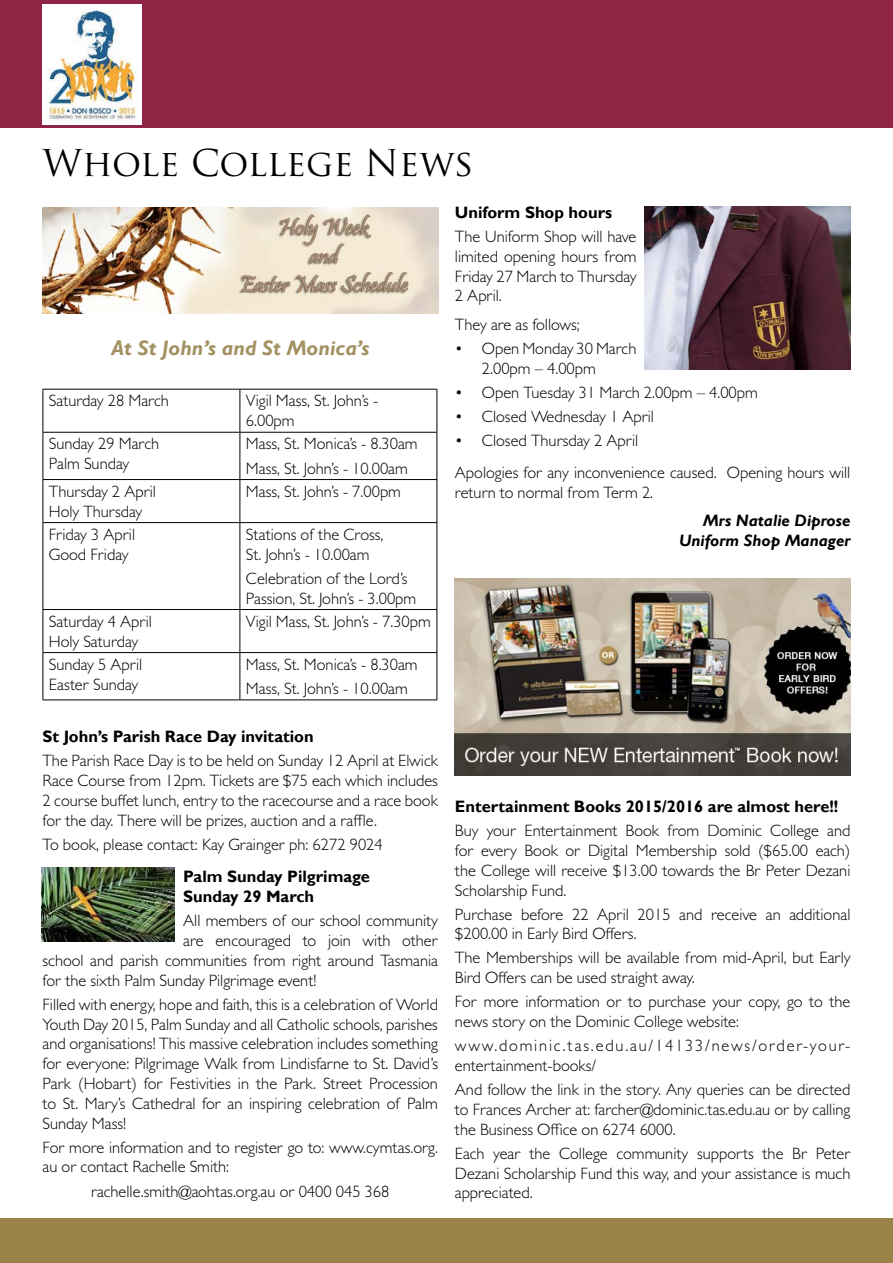
<style>
.page{position:relative;width:893px;height:1263px;background:#fff}
.page>*{position:absolute;margin:0;border:0;box-sizing:border-box;transform-origin:0 0}
.t1{font:36px "Trajan Pro";color:#000}
.t2{font:italic 700 21px "Gill Sans";color:#a39161}
.t3{font:300 16.5px/19.8px "Gill Sans MT Std";color:#000}
.t4{font:700 16.5px/19.8px "Gill Sans";color:#000}
.t5{font:300 16.5px/19.8px "Gill Sans MT Std";letter-spacing:.11em;color:#000}
.t6{font:italic 700 16.5px/19.8px "Gill Sans";color:#000;text-align:right}
</style>
<div class="page">
<div style="left:0;top:1px;width:893px;height:127px;background:#902445"></div>
<div style="left:0;top:1218px;width:893px;height:45px;background:#9a8348"></div>
<img style="left:43px;top:5px;width:98px;height:119px">
<hr style="left:43px;top:390px;width:1px;height:42px;background:#000">
<hr style="left:437px;top:390px;width:1px;height:42px;background:#000">
<hr style="left:43px;top:432px;width:197px;height:1px;background:#000">
<hr style="left:43px;top:433px;width:1px;height:46px;background:#000">
<hr style="left:240px;top:432px;width:197px;height:1px;background:#000">
<hr style="left:437px;top:433px;width:1px;height:46px;background:#000">
<hr style="left:43px;top:479px;width:197px;height:1px;background:#000">
<hr style="left:43px;top:480px;width:1px;height:42px;background:#000">
<hr style="left:240px;top:479px;width:197px;height:1px;background:#000">
<hr style="left:437px;top:480px;width:1px;height:42px;background:#000">
<hr style="left:43px;top:522px;width:197px;height:1px;background:#000">
<hr style="left:43px;top:523px;width:1px;height:86px;background:#000">
<hr style="left:240px;top:522px;width:197px;height:1px;background:#000">
<hr style="left:437px;top:523px;width:1px;height:86px;background:#000">
<hr style="left:43px;top:609px;width:197px;height:1px;background:#000">
<hr style="left:43px;top:610px;width:1px;height:42px;background:#000">
<hr style="left:240px;top:609px;width:197px;height:1px;background:#000">
<hr style="left:437px;top:610px;width:1px;height:42px;background:#000">
<hr style="left:43px;top:652px;width:197px;height:1px;background:#000">
<hr style="left:43px;top:653px;width:1px;height:46px;background:#000">
<hr style="left:240px;top:652px;width:197px;height:1px;background:#000">
<hr style="left:437px;top:653px;width:1px;height:46px;background:#000">
<hr style="left:43px;top:389px;width:197px;height:1px;background:#000">
<hr style="left:240px;top:389px;width:197px;height:1px;background:#000">
<hr style="left:240px;top:390px;width:1px;height:42px;background:#000">
<hr style="left:240px;top:433px;width:1px;height:46px;background:#000">
<hr style="left:240px;top:480px;width:1px;height:42px;background:#000">
<hr style="left:240px;top:523px;width:1px;height:86px;background:#000">
<hr style="left:240px;top:610px;width:1px;height:42px;background:#000">
<hr style="left:240px;top:653px;width:1px;height:46px;background:#000">
<hr style="left:43px;top:699px;width:197px;height:1px;background:#000">
<hr style="left:240px;top:699px;width:197px;height:1px;background:#000">
<img style="left:43px;top:207px;width:395px;height:107px">
<img style="left:455px;top:579px;width:395px;height:196px">
<img style="left:645px;top:206px;width:205px;height:164px">
<img style="left:41px;top:867px;width:134px;height:74px">
<h1 class="t1" style="left:43px;top:140px;width:433px">Whole College News</h1>
<p class="t2" style="left:111px;top:335px;width:260px">At St John’s and St Monica’s</p>
<p class="t3" style="left:49px;top:391px;width:121px">Saturday 28 March</p>
<p class="t3" style="left:246px;top:391px;width:134px">Vigil Mass, St. John’s -<br>6.00pm</p>
<p class="t3" style="left:49px;top:434px;width:112px">Sunday 29 March<br>Palm Sunday</p>
<p class="t3" style="left:246px;top:432px;width:173px;line-height:24px">Mass, St. Monica’s - 8.30am<br>Mass, St. John’s - 10.00am</p>
<p class="t3" style="left:49px;top:481px;width:109px">Thursday 2 April<br>Holy Thursday</p>
<p class="t3" style="left:246px;top:481px;width:157px">Mass, St. John’s - 7.00pm</p>
<p class="t3" style="left:49px;top:524px;width:88px">Friday 3 April<br>Good Friday</p>
<p class="t3" style="left:246px;top:524px;width:139px">Stations of the Cross,<br>St. John’s - 10.00am</p>
<p class="t3" style="left:246px;top:568px;width:172px">Celebration of the Lord’s<br>Passion, St. John’s - 3.00pm</p>
<p class="t3" style="left:49px;top:611px;width:105px">Saturday 4 April<br>Holy Saturday</p>
<p class="t3" style="left:246px;top:611px;width:186px">Vigil Mass, St. John’s - 7.30pm</p>
<p class="t3" style="left:49px;top:654px;width:95px">Sunday 5 April<br>Easter Sunday</p>
<p class="t3" style="left:246px;top:652px;width:173px;line-height:24px">Mass, St. Monica’s - 8.30am<br>Mass, St. John’s - 10.00am</p>
<p class="t4" style="left:43px;top:727px;width:273px">St John’s Parish Race Day invitation</p>
<p class="t3" style="left:43px;top:751px;width:397px;text-align:justify">The Parish Race Day is to be held on Sunday 12 April at Elwick Race Course from 12pm. Tickets are $75 each which includes 2 course buffet lunch, entry to the racecourse and a race book for the day. There will be prizes, auction and a raffle.</p>
<p class="t3" style="left:43px;top:834px;width:342px">To book, please contact: Kay Grainger ph: 6272 9024</p>
<p class="t4" style="left:183px;top:867px;width:188px">Palm Sunday Pilgrimage<br>Sunday 29 March</p>
<p class="t3" style="left:183px;top:910px;width:256px">All members of our school community</p>
<p class="t3" style="left:183px;top:930px;width:256px">are encouraged to join with other</p>
<p class="t3" style="left:43px;top:950px;width:397px">school and parish communities from right around Tasmania</p>
<p class="t3" style="left:43px;top:970px;width:275px">for the sixth Palm Sunday Pilgrimage event!</p>
<p class="t3" style="left:43px;top:994px;width:397px;text-align:justify">Filled with energy, hope and faith, this is a celebration of World Youth Day 2015, Palm Sunday and all Catholic schools, parishes and organisations! This massive celebration includes something for everyone: Pilgrimage Walk from Lindisfarne to St. David’s Park (Hobart) for Festivities in the Park. Street Procession to St. Mary’s Cathedral for an inspiring celebration of Palm Sunday Mass!</p>
<p class="t3" style="left:43px;top:1137px;width:397px">For more information and to register go to: www.cymtas.org. au or contact Rachelle Smith:</p>
<p class="t3" style="left:91px;top:1181px;width:300px">rachelle.smith@aohtas.org.au or 0400 045 368</p>
<p class="t4" style="left:455px;top:203px;width:159px">Uniform Shop hours</p>
<p class="t3" style="left:455px;top:226px;width:183px;text-align:justify">The Uniform Shop will have limited opening hours from Friday 27 March to Thursday 2 April.</p>
<p class="t3" style="left:455px;top:314px;width:126px">They are as follows;</p>
<p class="t3" style="left:482px;top:338px;width:156px;text-indent:-27px">• Open Monday 30 March<br>2.00pm – 4.00pm</p>
<p class="t3" style="left:455px;top:382px;width:304px">• Open Tuesday 31 March 2.00pm – 4.00pm</p>
<p class="t3" style="left:455px;top:406px;width:201px">• Closed Wednesday 1 April</p>
<p class="t3" style="left:455px;top:424px;width:397px;line-height:32.5px">• Closed Thursday 2 April<br>Apologies for any inconvenience caused. Opening hours will</p>
<p class="t3" style="left:455px;top:482px;width:200px">return to normal from Term 2.</p>
<p class="t6" style="left:679px;top:511px;width:173px">Mrs Natalie Diprose<br>Uniform Shop Manager</p>
<p class="t4" style="left:455px;top:797px;width:385px">Entertainment Books 2015/2016 are almost here!!</p>
<p class="t3" style="left:455px;top:820px;width:397px;text-align:justify">Buy your Entertainment Book from Dominic College and for every Book or Digital Membership sold ($65.00 each) the College will receive $13.00 towards the Br Peter Dezani Scholarship Fund.</p>
<p class="t3" style="left:455px;top:904px;width:397px">Purchase before 22 April 2015 and receive an additional $200.00 in Early Bird Offers.</p>
<p class="t3" style="left:455px;top:948px;width:397px">The Memberships will be available from mid-April, but Early<br>Bird Offers can be used straight away.</p>
<p class="t3" style="left:455px;top:991px;width:397px">For more information or to purchase your copy, go to the news story on the Dominic College website:</p>
<p class="t5" style="left:455px;top:1035px;width:397px">www.dominic.tas.edu.au/14133/news/order-your&shy;entertainment-books/</p>
<p class="t3" style="left:455px;top:1079px;width:397px;text-align:justify">And follow the link in the story. Any queries can be directed to Frances Archer at: farcher@dominic.tas.edu.au or by calling the Business Office on 6274 6000.</p>
<p class="t3" style="left:455px;top:1143px;width:397px;text-align:justify">Each year the College community supports the Br Peter Dezani Scholarship Fund this way, and your assistance is much appreciated.</p>
</div>
